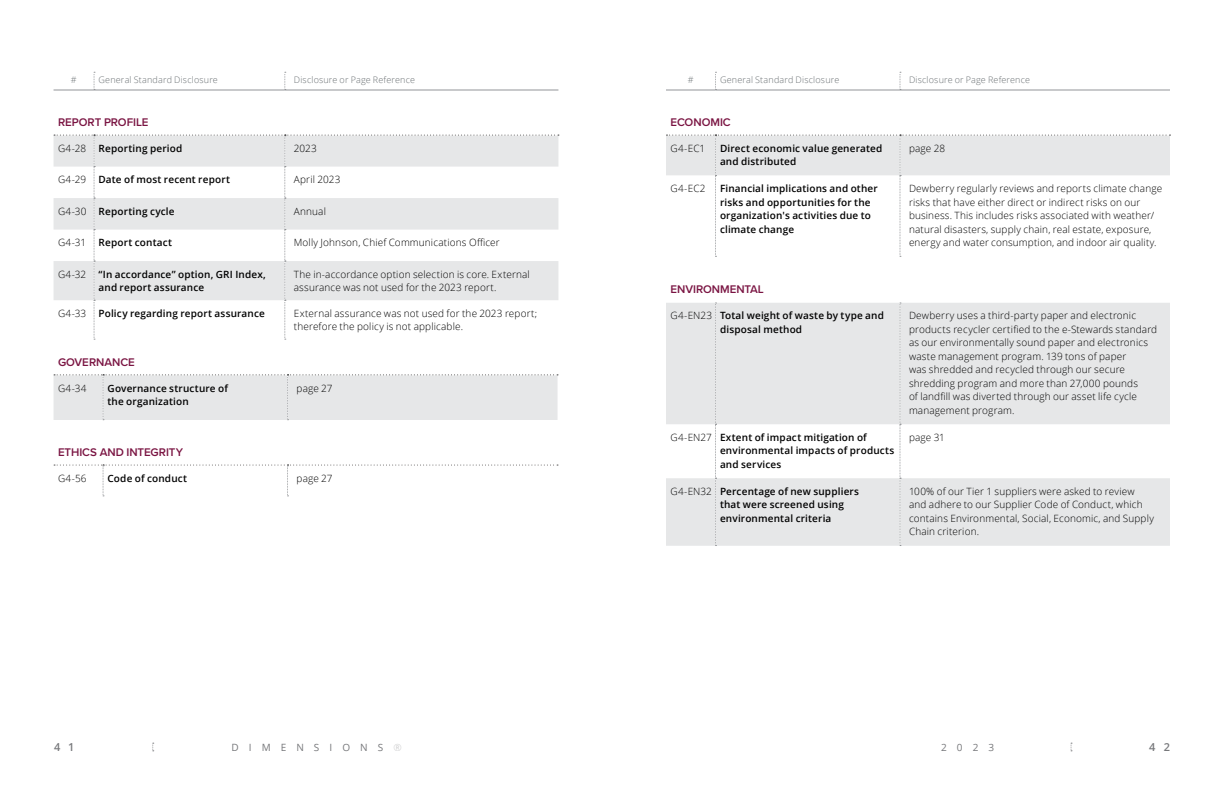
<style>
.page{position:relative;width:1224px;height:792px;background:#fff}
.page>*{position:absolute;margin:0;border:0;box-sizing:border-box;transform-origin:0 0}
.t1{font:600 11.5px "Proxima Nova";letter-spacing:-.005em;color:#7a1442}
.t2{font:600 11px "Open Sans";color:#77787b}
.t3{font:300 10px/13.5px "Open Sans";letter-spacing:.015em;color:#000}
.t4{font:600 10px/13.5px "Open Sans";letter-spacing:.015em;color:#000}
.t5{font:10px "Open Sans";letter-spacing:1.005em;color:#77787b}
.t6{font:300 9px "Open Sans";letter-spacing:.02em;color:#696f72}
.s1{font-weight:300}
</style>
<div class="page">
<svg style="left:666px;top:302px;width:504px;height:244px;fill:#e6e7e8"></svg>
<hr style="left:666px;top:90px;width:50px;height:1px;background:#939598">
<hr style="left:716px;top:90px;width:184px;height:1px;background:#939598">
<hr style="left:900px;top:90px;width:270px;height:1px;background:#939598">
<svg style="left:715px;top:72px;width:2px;height:18px"></svg>
<svg style="left:900px;top:72px;width:1px;height:18px"></svg>
<svg style="left:715px;top:303px;width:2px;height:243px"></svg>
<svg style="left:900px;top:303px;width:1px;height:243px"></svg>
<svg style="left:666px;top:135px;width:505px;height:122px"></svg>
<hr style="left:54px;top:90px;width:40px;height:1px;background:#939598">
<hr style="left:94px;top:90px;width:191px;height:1px;background:#939598">
<hr style="left:285px;top:90px;width:273px;height:1px;background:#939598">
<svg style="left:94px;top:72px;width:1px;height:18px"></svg>
<svg style="left:54px;top:135px;width:505px;height:205px"></svg>
<div style="left:54px;top:374px;width:504px;height:46px;background:#e6e7e8"></div>
<svg style="left:54px;top:465px;width:504px;height:32px"></svg>
<svg style="left:152px;top:743px;width:2px;height:8px"></svg>
<p class="t6" style="left:71px;top:74px;width:7px">#</p>
<p class="t6" style="left:99px;top:74px;width:121px">General Standard Disclosure</p>
<p class="t6" style="left:294px;top:74px;width:123px">Disclosure or Page Reference</p>
<p class="t1" style="left:58px;top:114px;width:92px">REPORT PROFILE</p>
<p class="t4" style="left:58px;top:141px;width:126px"><span class="s1">G4-28</span> Reporting period</p>
<p class="t3" style="left:294px;top:141px;width:25px">2023</p>
<p class="t4" style="left:58px;top:173px;width:174px"><span class="s1">G4-29</span> Date of most recent report</p>
<p class="t3" style="left:294px;top:173px;width:48px">April 2023</p>
<p class="t4" style="left:58px;top:204px;width:118px"><span class="s1">G4-30</span> Reporting cycle</p>
<p class="t3" style="left:294px;top:204px;width:34px">Annual</p>
<p class="t4" style="left:58px;top:236px;width:116px"><span class="s1">G4-31</span> Report contact</p>
<p class="t3" style="left:294px;top:236px;width:207px">Molly Johnson, Chief Communications Officer</p>
<p class="t4" style="left:99px;top:267px;width:169px;text-indent:-41px"><span class="s1">G4-32</span> “In accordance” option, GRI Index, and report assurance</p>
<p class="t3" style="left:294px;top:267px;width:238px">The in-accordance option selection is core. External assurance was not used for the 2023 report.</p>
<p class="t4" style="left:58px;top:306px;width:208px"><span class="s1">G4-33</span> Policy regarding report assurance</p>
<p class="t3" style="left:294px;top:306px;width:245px">External assurance was not used for the 2023 report; therefore the policy is not applicable.</p>
<p class="t1" style="left:58px;top:353px;width:78px">GOVERNANCE</p>
<p class="t3" style="left:58px;top:381px;width:30px">G4-34</p>
<p class="t4" style="left:108px;top:381px;width:122px">Governance structure of the organization</p>
<p class="t3" style="left:297px;top:381px;width:38px">page 27</p>
<p class="t1" style="left:58px;top:444px;width:126px">ETHICS AND INTEGRITY</p>
<p class="t3" style="left:58px;top:471px;width:30px">G4-56</p>
<p class="t4" style="left:108px;top:471px;width:81px">Code of conduct</p>
<p class="t3" style="left:297px;top:471px;width:38px">page 27</p>
<p class="t6" style="left:688px;top:74px;width:7px">#</p>
<p class="t6" style="left:720px;top:74px;width:121px">General Standard Disclosure</p>
<p class="t6" style="left:909px;top:74px;width:123px">Disclosure or Page Reference</p>
<p class="t1" style="left:670px;top:114px;width:62px">ECONOMIC</p>
<p class="t3" style="left:670px;top:141px;width:36px">G4-EC1</p>
<p class="t4" style="left:720px;top:141px;width:164px">Direct economic value generated and distributed</p>
<p class="t3" style="left:909px;top:141px;width:38px">page 28</p>
<p class="t3" style="left:670px;top:182px;width:37px">G4-EC2</p>
<p class="t4" style="left:720px;top:182px;width:159px">Financial implications and other risks and opportunities for the organization's activities due to climate change</p>
<p class="t3" style="left:909px;top:182px;width:255px">Dewberry regularly reviews and reports climate change risks that have either direct or indirect risks on our business. This includes risks associated with weather/ natural disasters, supply chain, real estate, exposure, energy and water consumption, and indoor air quality.</p>
<p class="t1" style="left:670px;top:281px;width:95px">ENVIRONMENTAL</p>
<p class="t4" style="left:720px;top:309px;width:166px;text-indent:-50px"><span class="s1">G4-EN23</span> Total weight of waste by type and disposal method</p>
<p class="t3" style="left:909px;top:309px;width:250px">Dewberry uses a third-party paper and electronic products recycler certified to the e-Stewards standard as our environmentally sound paper and electronics waste management program. 139 tons of paper<br>was shredded and recycled through our secure shredding program and more than 27,000 pounds<br>of landfill was diverted through our asset life cycle management program.</p>
<p class="t4" style="left:720px;top:430px;width:176px;text-indent:-50px"><span class="s1">G4-EN27</span> Extent of impact mitigation of environmental impacts of products and services</p>
<p class="t3" style="left:909px;top:430px;width:38px">page 31</p>
<p class="t4" style="left:720px;top:484px;width:141px;text-indent:-50px"><span class="s1">G4-EN32</span> Percentage of new suppliers that were screened using environmental criteria</p>
<p class="t3" style="left:909px;top:484px;width:246px">100% of our Tier 1 suppliers were asked to review and adhere to our Supplier Code of Conduct, which contains Environmental, Social, Economic, and Supply Chain criterion.</p>
<p class="t2" style="left:54px;top:740px;width:22px">4 1</p>
<p class="t5" style="left:232px;top:740px;width:172px">DIMENSIONS®</p>
<p class="t5" style="left:941px;top:740px;width:55px">2023</p>
<p class="t2" style="left:1149px;top:740px;width:22px">4 2</p>
</div>
